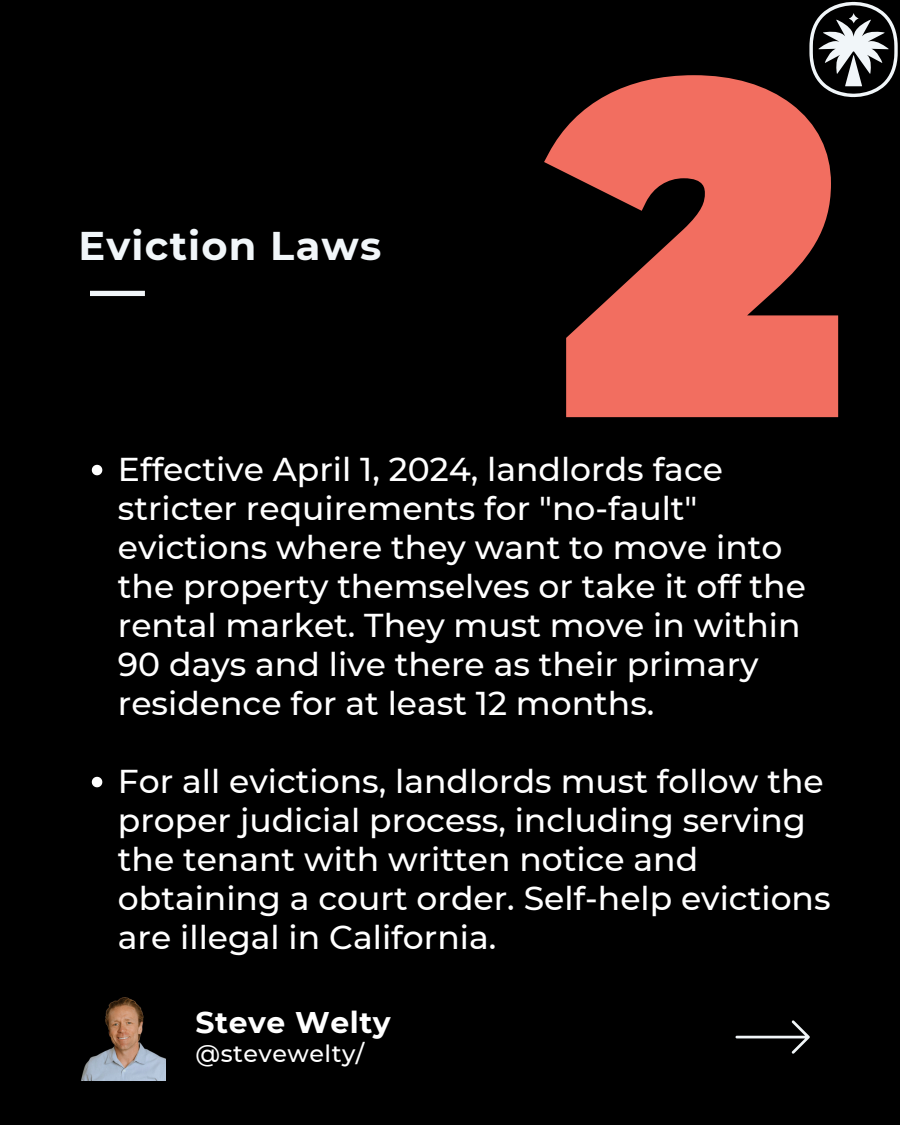
<style>
.page{position:relative;width:900px;height:1125px;background:#000}
.page>*{position:absolute;margin:0;border:0;box-sizing:border-box;transform-origin:0 0}
.t1{font:700 40px "Montserrat";letter-spacing:.03em;color:#f1f6f9}
.t2{font:500 33px/39px "Montserrat";color:#fff}
.t3{font:700 29.9px "Montserrat";letter-spacing:.02em;color:#fff}
.t4{font:500 23.9px "Montserrat";letter-spacing:.02em;color:#fff}
</style>
<div class="page">
<svg style="left:544px;top:75px;width:294px;height:342px;fill:#f26e60"></svg>
<svg style="left:92px;top:465px;width:10px;height:10px"></svg>
<svg style="left:92px;top:777px;width:10px;height:10px"></svg>
<div style="left:90px;top:291px;width:55px;height:5px;background:#f1f6f9"></div>
<svg style="left:735px;top:1020px;width:75px;height:34px"></svg>
<svg style="left:809px;top:2px;width:89px;height:95px"></svg>
<img style="left:81px;top:997px;width:84px;height:83px">
<h1 class="t1" style="left:79px;top:221px;width:304px">Eviction Laws</h1>
<p class="t2" style="left:118px;top:449px;width:689px">Effective April 1, 2024, landlords face stricter requirements for "no-fault" evictions where they want to move into the property themselves or take it off the rental market. They must move in within 90 days and live there as their primary residence for at least 12 months.</p>
<p class="t2" style="left:118px;top:761px;width:714px">For all evictions, landlords must follow the proper judicial process, including serving the tenant with written notice and obtaining a court order. Self-help evictions are illegal in California.</p>
<p class="t3" style="left:196px;top:1004px;width:197px">Steve Welty</p>
<p class="t4" style="left:196px;top:1039px;width:170px">@stevewelty/</p>
</div>
